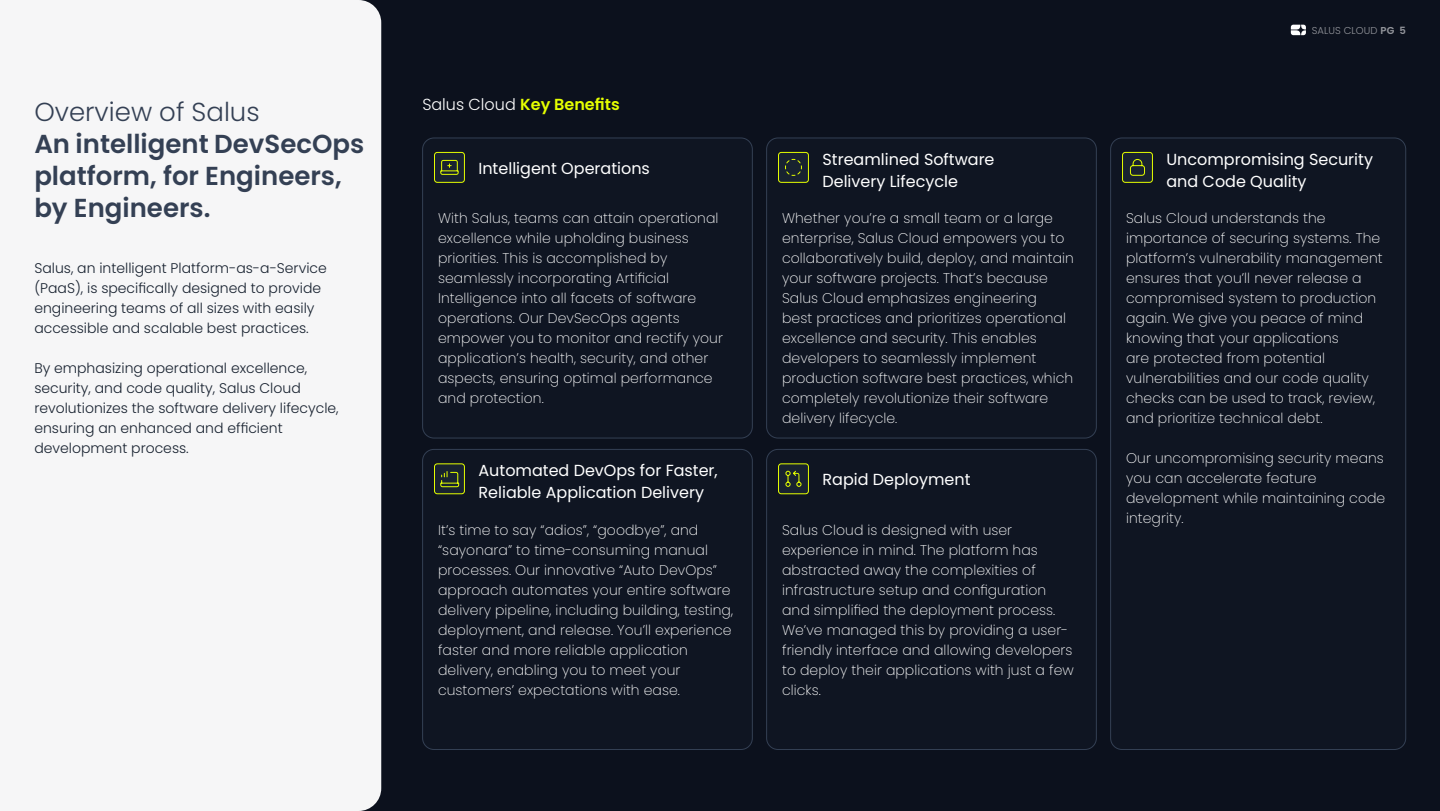
<style>
.page{position:relative;width:1440px;height:811px;background:#0c111d}
.page>*{position:absolute;margin:0;border:0;box-sizing:border-box;transform-origin:0 0}
.t1{font:600 26px/32px "Poppins";color:#344054}
.t2{font:300 26px "Poppins";color:#344054}
.t3{font:16px/22px "Poppins";color:#fff}
.t4{font:600 16px "Poppins";color:#e5ff00}
.t5{font:200 14px/20px "Poppins";letter-spacing:.005em;color:#fff}
.t6{font:300 14px/20px "Poppins";color:#182230}
.t7{font:300 10px "Poppins";letter-spacing:.01em;color:#94969c}
.s1{font-weight:300;color:#fff}
.s2{font-weight:600}
</style>
<div class="page">
<div style="left:0;top:0;width:381px;height:811px;background:#f6f6f7"></div>
<div style="left:423px;top:449px;width:329px;height:300px;background:#0f1522;border-radius:11px"></div>
<div style="left:422px;top:449px;width:331px;height:300px;border:1px solid #344054;border-radius:11px"></div>
<div style="left:423px;top:138px;width:329px;height:300px;background:#0f1522;border-radius:11px"></div>
<div style="left:422px;top:138px;width:331px;height:300px;border:1px solid #344054;border-radius:11px"></div>
<div style="left:435px;top:152px;width:29px;height:30px;background:#182230;border-radius:3px"></div>
<div style="left:434px;top:152px;width:31px;height:31px;border:1px solid #e5ff00;border-radius:3px"></div>
<div style="left:767px;top:138px;width:329px;height:300px;background:#0f1522;border-radius:11px"></div>
<div style="left:766px;top:138px;width:331px;height:300px;border:1px solid #344054;border-radius:11px"></div>
<div style="left:779px;top:152px;width:29px;height:30px;background:#182230;border-radius:3px"></div>
<div style="left:778px;top:152px;width:31px;height:31px;border:1px solid #e5ff00;border-radius:3px"></div>
<div style="left:1111px;top:138px;width:295px;height:611px;background:#0f1522;border-radius:11px"></div>
<div style="left:1123px;top:152px;width:29px;height:30px;background:#182230;border-radius:3px"></div>
<div style="left:1122px;top:152px;width:31px;height:31px;border:1px solid #e5ff00;border-radius:3px"></div>
<div style="left:435px;top:464px;width:29px;height:30px;background:#182230;border-radius:3px"></div>
<div style="left:434px;top:463px;width:31px;height:31px;border:1px solid #e5ff00;border-radius:3px"></div>
<div style="left:767px;top:449px;width:329px;height:300px;background:#0f1522;border-radius:11px"></div>
<div style="left:766px;top:449px;width:331px;height:300px;border:1px solid #344054;border-radius:11px"></div>
<div style="left:779px;top:464px;width:29px;height:30px;background:#182230;border-radius:3px"></div>
<div style="left:778px;top:463px;width:31px;height:31px;border:1px solid #e5ff00;border-radius:3px"></div>
<svg style="left:440px;top:160px;width:19px;height:15px"></svg>
<svg style="left:1130px;top:159px;width:15px;height:17px"></svg>
<svg style="left:440px;top:471px;width:19px;height:16px"></svg>
<svg style="left:785px;top:470px;width:17px;height:17px"></svg>
<svg style="left:785px;top:159px;width:17px;height:17px"></svg>
<svg style="left:1290px;top:24px;width:16px;height:12px"></svg>
<h1 class="t2" style="left:34px;top:97px;width:227px">Overview of Salus</h1>
<h1 class="t1" style="left:34px;top:128px;width:331px">An intelligent DevSecOps platform, for Engineers, by Engineers.</h1>
<p class="t6" style="left:34px;top:258px;width:294px">Salus, an intelligent Platform-as-a-Service (PaaS), is specifically designed to provide engineering teams of all sizes with easily accessible and scalable best practices.</p>
<p class="t6" style="left:34px;top:358px;width:306px">By emphasizing operational excellence, security, and code quality, Salus Cloud revolutionizes the software delivery lifecycle, ensuring an enhanced and efficient development process.</p>
<p class="t4" style="left:422px;top:95px;width:199px"><span class="s1">Salus Cloud</span> Key Benefits</p>
<p class="t3" style="left:478px;top:157px;width:173px">Intelligent Operations</p>
<p class="t5" style="left:438px;top:208px;width:286px">With Salus, teams can attain operational excellence while upholding business priorities. This is accomplished by seamlessly incorporating Artificial Intelligence into all facets of software operations. Our DevSecOps agents empower you to monitor and rectify your application’s health, security, and other aspects, ensuring optimal performance and protection.</p>
<p class="t3" style="left:478px;top:460px;width:241px">Automated DevOps for Faster,<br>Reliable Application Delivery</p>
<p class="t5" style="left:438px;top:520px;width:296px">It’s time to say “adios”, “goodbye”, and “sayonara” to time-consuming manual processes. Our innovative “Auto DevOps” approach automates your entire software delivery pipeline, including building, testing, deployment, and release. You’ll experience faster and more reliable application delivery, enabling you to meet your customers’ expectations with ease.</p>
<p class="t3" style="left:822px;top:148px;width:174px">Streamlined Software<br>Delivery Lifecycle</p>
<p class="t5" style="left:782px;top:208px;width:293px">Whether you’re a small team or a large enterprise, Salus Cloud empowers you to collaboratively build, deploy, and maintain your software projects. That’s because Salus Cloud emphasizes engineering<br>best practices and prioritizes operational excellence and security. This enables developers to seamlessly implement production software best practices, which completely revolutionize their software delivery lifecycle.</p>
<p class="t3" style="left:822px;top:469px;width:150px">Rapid Deployment</p>
<p class="t5" style="left:782px;top:520px;width:293px">Salus Cloud is designed with user experience in mind. The platform has abstracted away the complexities of infrastructure setup and configuration and simplified the deployment process.<br>We’ve managed this by providing a user&shy;friendly interface and allowing developers to deploy their applications with just a few clicks.</p>
<p class="t7" style="left:1312px;top:25px;width:96px">SALUS CLOUD <span class="s2">PG 5</span></p>
<p class="t3" style="left:1167px;top:148px;width:208px">Uncompromising Security and Code Quality</p>
<p class="t5" style="left:1126px;top:208px;width:258px">Salus Cloud understands the importance of securing systems. The platform’s vulnerability management ensures that you’ll never release a compromised system to production again. We give you peace of mind knowing that your applications<br>are protected from potential vulnerabilities and our code quality checks can be used to track, review, and prioritize technical debt.</p>
<p class="t5" style="left:1126px;top:448px;width:261px">Our uncompromising security means you can accelerate feature development while maintaining code integrity.</p>
</div>
